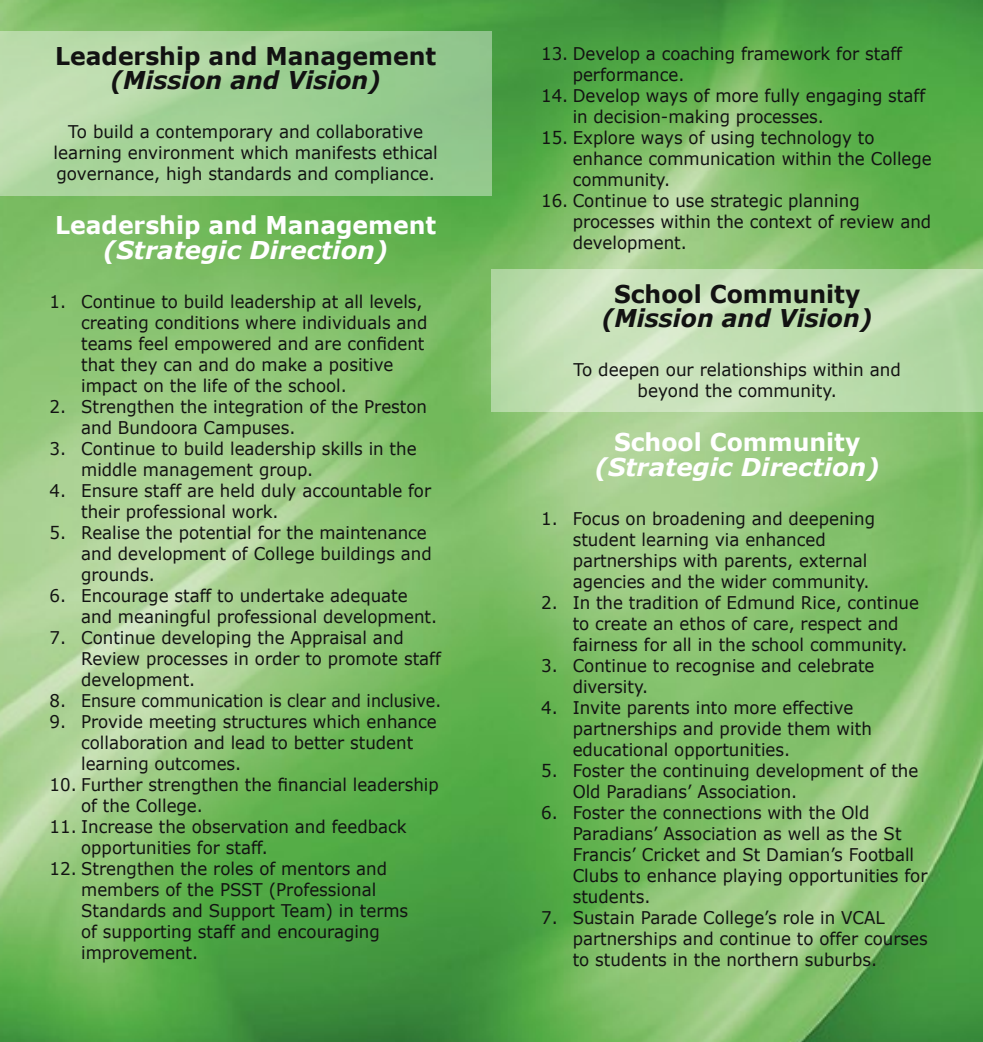
<style>
.page{position:relative;width:983px;height:1042px;background:#fff}
.page>*{position:absolute;margin:0;border:0;box-sizing:border-box;transform-origin:0 0}
.t1{font:italic 700 24.5px "Verdana";color:#fff}
.t2{font:700 24.5px "Verdana";color:#121212;scale:.96 1}
.t3{font:700 24.5px "Verdana";color:#fff;scale:.96 1}
.t4{font:italic 700 24.5px "Verdana";color:#121212;scale:.96 1}
.t5{font:17.5px/21px "Verdana";color:#121212;scale:.95 1}
.t6{font:17.5px/21px "Verdana";color:#121212;text-align:center;scale:.96 1}
</style>
<div class="page">
<img style="left:0;top:0;width:982px;height:1042px">
<svg style="left:0;top:31px;width:491px;height:164px;background:#a4d199"></svg>
<svg style="left:491px;top:269px;width:491px;height:143px;background:#c1deb2"></svg>
<h1 class="t2" style="left:55px;top:40px;width:398px">Leadership and Management</h1>
<h1 class="t4" style="left:110px;top:65px;width:283px">(Mission and Vision)</h1>
<p class="t6" style="left:54px;top:122px;width:401px">To build a contemporary and collaborative learning environment which manifests ethical governance, high standards and compliance.</p>
<h1 class="t3" style="left:55px;top:210px;width:398px">Leadership and Management</h1>
<h1 class="t1" style="left:103px;top:234px;width:286px">(Strategic Direction)</h1>
<p class="t5" style="left:81px;top:291px;width:366px;text-indent:-32px">1. Continue to build leadership at all levels, creating conditions where individuals and teams feel empowered and are confident that they can and do make a positive impact on the life of the school.</p>
<p class="t5" style="left:81px;top:396px;width:365px;text-indent:-32px">2. Strengthen the integration of the Preston and Bundoora Campuses.</p>
<p class="t5" style="left:81px;top:438px;width:354px;text-indent:-32px">3. Continue to build leadership skills in the middle management group.</p>
<p class="t5" style="left:81px;top:480px;width:370px;text-indent:-32px">4. Ensure staff are held duly accountable for their professional work.</p>
<p class="t5" style="left:81px;top:522px;width:370px;text-indent:-32px">5. Realise the potential for the maintenance and development of College buildings and grounds.</p>
<p class="t5" style="left:81px;top:585px;width:376px;text-indent:-32px">6. Encourage staff to undertake adequate and meaningful professional development.</p>
<p class="t5" style="left:81px;top:627px;width:380px;text-indent:-32px">7. Continue developing the Appraisal and<br>Review processes in order to promote staff development.</p>
<p class="t5" style="left:50px;top:690px;width:413px">8. Ensure communication is clear and inclusive.</p>
<p class="t5" style="left:81px;top:711px;width:375px;text-indent:-32px">9. Provide meeting structures which enhance collaboration and lead to better student learning outcomes.</p>
<p class="t5" style="left:81px;top:774px;width:378px;text-indent:-32px">10. Further strengthen the financial leadership of the College.</p>
<p class="t5" style="left:81px;top:816px;width:344px;text-indent:-32px">11. Increase the observation and feedback opportunities for staff.</p>
<p class="t5" style="left:81px;top:858px;width:346px;text-indent:-32px">12. Strengthen the roles of mentors and members of the PSST (Professional<br>Standards and Support Team) in terms of supporting staff and encouraging improvement.</p>
<p class="t5" style="left:572px;top:43px;width:348px;text-indent:-32px">13. Develop a coaching framework for staff performance.</p>
<p class="t5" style="left:572px;top:85px;width:372px;text-indent:-32px">14. Develop ways of more fully engaging staff in decision-making processes.</p>
<p class="t5" style="left:572px;top:127px;width:379px;text-indent:-32px">15. Explore ways of using technology to enhance communication within the College community.</p>
<p class="t5" style="left:572px;top:190px;width:379px;text-indent:-32px">16. Continue to use strategic planning processes within the context of review and development.</p>
<h1 class="t2" style="left:614px;top:278px;width:258px">School Community</h1>
<h1 class="t4" style="left:601px;top:302px;width:283px">(Mission and Vision)</h1>
<p class="t6" style="left:573px;top:359px;width:342px">To deepen our relationships within and beyond the community.</p>
<h1 class="t3" style="left:614px;top:426px;width:258px">School Community</h1>
<h1 class="t1" style="left:594px;top:451px;width:286px">(Strategic Direction)</h1>
<p class="t5" style="left:572px;top:508px;width:320px;text-indent:-32px">1. Focus on broadening and deepening student learning via enhanced partnerships with parents, external agencies and the wider community.</p>
<p class="t5" style="left:572px;top:592px;width:366px;text-indent:-32px">2. In the tradition of Edmund Rice, continue to create an ethos of care, respect and fairness for all in the school community.</p>
<p class="t5" style="left:572px;top:655px;width:319px;text-indent:-32px">3. Continue to recognise and celebrate diversity.</p>
<p class="t5" style="left:572px;top:697px;width:316px;text-indent:-32px">4. Invite parents into more effective partnerships and provide them with educational opportunities.</p>
<p class="t5" style="left:572px;top:760px;width:365px;text-indent:-32px">5. Foster the continuing development of the<br>Old Paradians’ Association.</p>
<p class="t5" style="left:572px;top:802px;width:375px;text-indent:-32px">6. Foster the connections with the Old Paradians’ Association as well as the St Francis’ Cricket and St Damian’s Football Clubs to enhance playing opportunities for students.</p>
<p class="t5" style="left:572px;top:907px;width:375px;text-indent:-32px">7. Sustain Parade College’s role in VCAL partnerships and continue to offer courses to students in the northern suburbs.</p>
</div>
